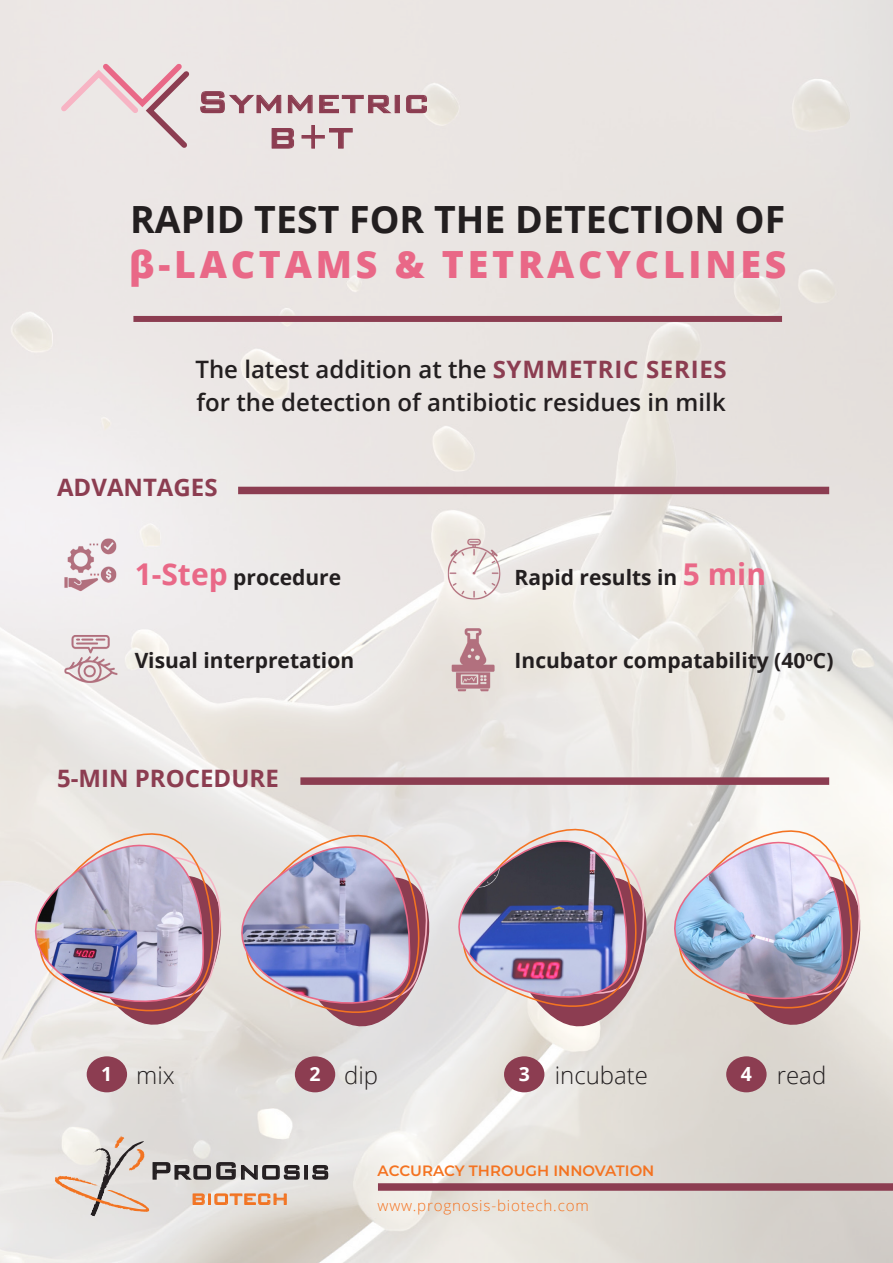
<style>
.page{position:relative;width:893px;height:1263px;background:#fff}
.page>*{position:absolute;margin:0;border:0;box-sizing:border-box;transform-origin:0 0}
.t1{font:500 40.8px "Bank Gothic BT";color:#8c3d51}
.t2{font:500 37.95px "Bank Gothic BT";color:#8c3d51}
.t3{font:700 37.5px "Open Sans";color:#231f20}
.t4{font:800 37.5px "Open Sans";letter-spacing:.1em;color:#e96887}
.t5{font:300 31.35px "Bank Gothic BT";color:#241f21}
.t6{font:300 24.45px "Bank Gothic BT";color:#f27321}
.t7{font:600 24px "Open Sans";color:#231f20}
.t8{font:700 24px "Open Sans";color:#8c3d51}
.t9{font:300 24px "Open Sans";color:#231f20}
.t10{font:700 21px "Open Sans";color:#231f20}
.t11{font:700 19.5px "Open Sans";color:#fff}
.title-name{font:300 15px "Open Sans";letter-spacing:.05em;color:#f47321}
.t12{font:600 15px "Montserrat";color:#f47321}
.s1{font-weight:700;color:#8c3d51}
.s2{font-size:30px;color:#e96887}
</style>
<div class="page">
<img style="left:0;top:0;width:893px;height:1263px">
<img style="left:58px;top:533px;width:66px;height:66px">
<img style="left:440px;top:627px;width:66px;height:65px">
<img style="left:440px;top:536px;width:66px;height:65px">
<img style="left:58px;top:626px;width:66px;height:66px">
<svg style="left:200px;top:91px;width:81px;height:22px;background:#d8c4c7"></svg>
<svg style="left:288px;top:95px;width:24px;height:18px"></svg>
<svg style="left:319px;top:95px;width:72px;height:18px"></svg>
<div style="left:395px;top:95px;width:5px;height:18px;border:1px solid #8c3d51"></div>
<svg style="left:406px;top:95px;width:21px;height:18px"></svg>
<svg style="left:272px;top:128px;width:22px;height:21px"></svg>
<svg style="left:302px;top:125px;width:51px;height:24px"></svg>
<svg style="left:56px;top:59px;width:138px;height:94px;background:#e7d7d9"></svg>
<div style="left:133px;top:316px;width:649px;height:6px;background:#8c3d51"></div>
<svg style="left:11px;top:819px;width:207px;height:224px;background:#ece9e7"></svg>
<svg style="left:218px;top:1038px;width:210px;height:7px"></svg>
<img style="left:22px;top:815px;width:858px;height:223px">
<div style="left:238px;top:487px;width:591px;height:7px;background:#8c3d51"></div>
<div style="left:300px;top:777px;width:529px;height:8px;background:#8c3d51"></div>
<div style="left:378px;top:1183px;width:515px;height:8px;background:#8c3d51"></div>
<div style="left:304px;top:1165px;width:4px;height:15px;border:1px solid #241f21"></div>
<svg style="left:312px;top:1164px;width:17px;height:17px"></svg>
<svg style="left:55px;top:1136px;width:246px;height:80px;background:#d6cdc7"></svg>
<div style="left:87px;top:1056px;width:40px;height:36px;background:#8c3d51;border-radius:50%"></div>
<div style="left:295px;top:1056px;width:40px;height:36px;background:#8c3d51;border-radius:50%"></div>
<div style="left:504px;top:1056px;width:40px;height:36px;background:#8c3d51;border-radius:50%"></div>
<div style="left:726px;top:1056px;width:41px;height:36px;background:#8c3d51;border-radius:50%"></div>
<h1 class="t1" style="left:196px;top:80px;width:235px">Symmetric</h1>
<h2 class="t2" style="left:267px;top:117px;width:87px">B+T</h2>
<p class="t3" style="left:130px;top:193px;width:657px">RAPID TEST FOR THE DETECTION OF</p>
<p class="t4" style="left:129px;top:236px;width:659px">β-LACTAMS &amp; TETRACYCLINES</p>
<p class="t7" style="left:195px;top:353px;width:533px">The latest addition at the <span class="s1">SYMMETRIC SERIES</span></p>
<p class="t7" style="left:197px;top:386px;width:531px">for the detection of antibiotic residues in milk</p>
<p class="t8" style="left:57px;top:470px;width:162px">ADVANTAGES</p>
<p class="t10" style="left:135px;top:562px;width:208px"><span class="s2">1-Step</span> procedure</p>
<p class="t10" style="left:515px;top:562px;width:253px">Rapid results in <span class="s2">5 min</span></p>
<p class="t10" style="left:135px;top:645px;width:221px">Visual interpretation</p>
<p class="t10" style="left:515px;top:645px;width:320px">Incubator compatability (40<sup>o</sup>C)</p>
<p class="t8" style="left:57px;top:761px;width:223px">5-MIN PROCEDURE</p>
<p class="t11" style="left:101px;top:1060px;width:13px">1</p>
<p class="t9" style="left:136px;top:1058px;width:40px">mix</p>
<p class="t11" style="left:309px;top:1060px;width:13px">2</p>
<p class="t9" style="left:344px;top:1058px;width:35px">dip</p>
<p class="t11" style="left:519px;top:1060px;width:13px">3</p>
<p class="t9" style="left:555px;top:1058px;width:95px">incubate</p>
<p class="t11" style="left:741px;top:1060px;width:13px">4</p>
<p class="t9" style="left:777px;top:1058px;width:51px">read</p>
<h3 class="t5" style="left:149px;top:1154px;width:183px">ProGnosis</h3>
<p class="t6" style="left:191px;top:1185px;width:99px">biotech</p>
<p class="title-name" style="left:378px;top:1195px;width:213px">www.prognosis-biotech.com</p>
<p class="t12" style="left:378px;top:1160px;width:278px">ACCURACY THROUGH INNOVATION</p>
</div>
